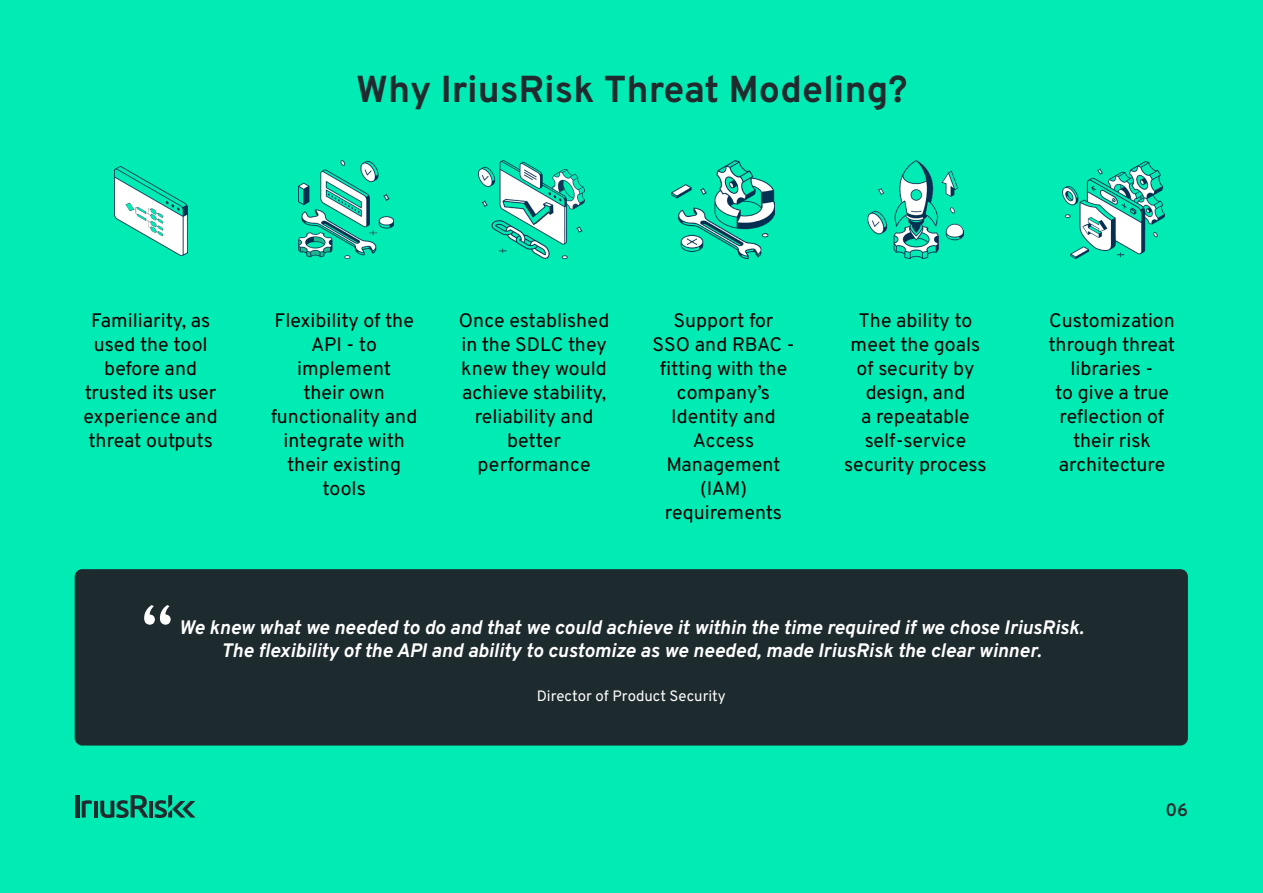
<style>
.page{position:relative;width:1263px;height:893px;background:#01ecb4}
.page>*{position:absolute;margin:0;border:0;box-sizing:border-box;transform-origin:0 0}
.t1{font:75px "Overpass";color:#fff}
.t2{font:700 37.5px "Overpass";color:#1f2b2e}
.t3{font:19.5px/24px "Overpass";color:#000;text-align:center}
.t4{font:italic 700 19.5px/23.4px "Overpass";color:#fff;text-align:center}
.t5{font:600 18px "Overpass";color:#1f2b2e}
.t6{font:15px "Overpass";color:#fff}
</style>
<div class="page">
<img style="left:114px;top:166px;width:74px;height:89px">
<img style="left:298px;top:161px;width:95px;height:97px">
<img style="left:478px;top:161px;width:106px;height:97px">
<img style="left:672px;top:161px;width:103px;height:97px">
<img style="left:867px;top:161px;width:96px;height:97px">
<img style="left:1063px;top:161px;width:101px;height:97px">
<svg style="left:82px;top:800px;width:10px;height:17px"></svg>
<hr style="left:94px;top:801px;width:3px;height:16px;background:#1f2b2e">
<hr style="left:149px;top:801px;width:4px;height:16px;background:#1f2b2e">
<hr style="left:75px;top:795px;width:4px;height:22px;background:#1f2b2e">
<svg style="left:154px;top:795px;width:42px;height:23px"></svg>
<svg style="left:100px;top:795px;width:48px;height:23px"></svg>
<div style="left:75px;top:569px;width:1113px;height:176px;background:#1e2b2e;border-radius:8px"></div>
<h2 class="t2" style="left:356px;top:58px;width:553px">Why IriusRisk Threat Modeling?</h2>
<p class="t3" style="left:84px;top:307px;width:136px">Familiarity, as used the tool before and trusted its user experience and threat outputs</p>
<p class="t3" style="left:271px;top:307px;width:148px">Flexibility of the<br>API - to implement<br>their own functionality and integrate with their existing tools</p>
<p class="t3" style="left:459px;top:307px;width:152px">Once established in the SDLC they knew they would achieve stability, reliability and better performance</p>
<p class="t3" style="left:652px;top:307px;width:144px">Support for<br>SSO and RBAC - fitting with the company’s<br>Identity and<br>Access<br>Management (IAM) requirements</p>
<p class="t3" style="left:844px;top:307px;width:144px">The ability to meet the goals of security by design, and<br>a repeatable self-service security process</p>
<p class="t3" style="left:1049px;top:307px;width:128px">Customization through threat libraries -<br>to give a true reflection of their risk architecture</p>
<h1 class="t1" style="left:141px;top:572px;width:34px">“</h1>
<p class="t4" style="left:179px;top:614px;width:906px">We knew what we needed to do and that we could achieve it within the time required if we chose IriusRisk.<br>The flexibility of the API and ability to customize as we needed, made IriusRisk the clear winner.</p>
<p class="t6" style="left:537px;top:683px;width:191px">Director of Product Security</p>
<p class="t5" style="left:1165px;top:796px;width:24px">06</p>
</div>
